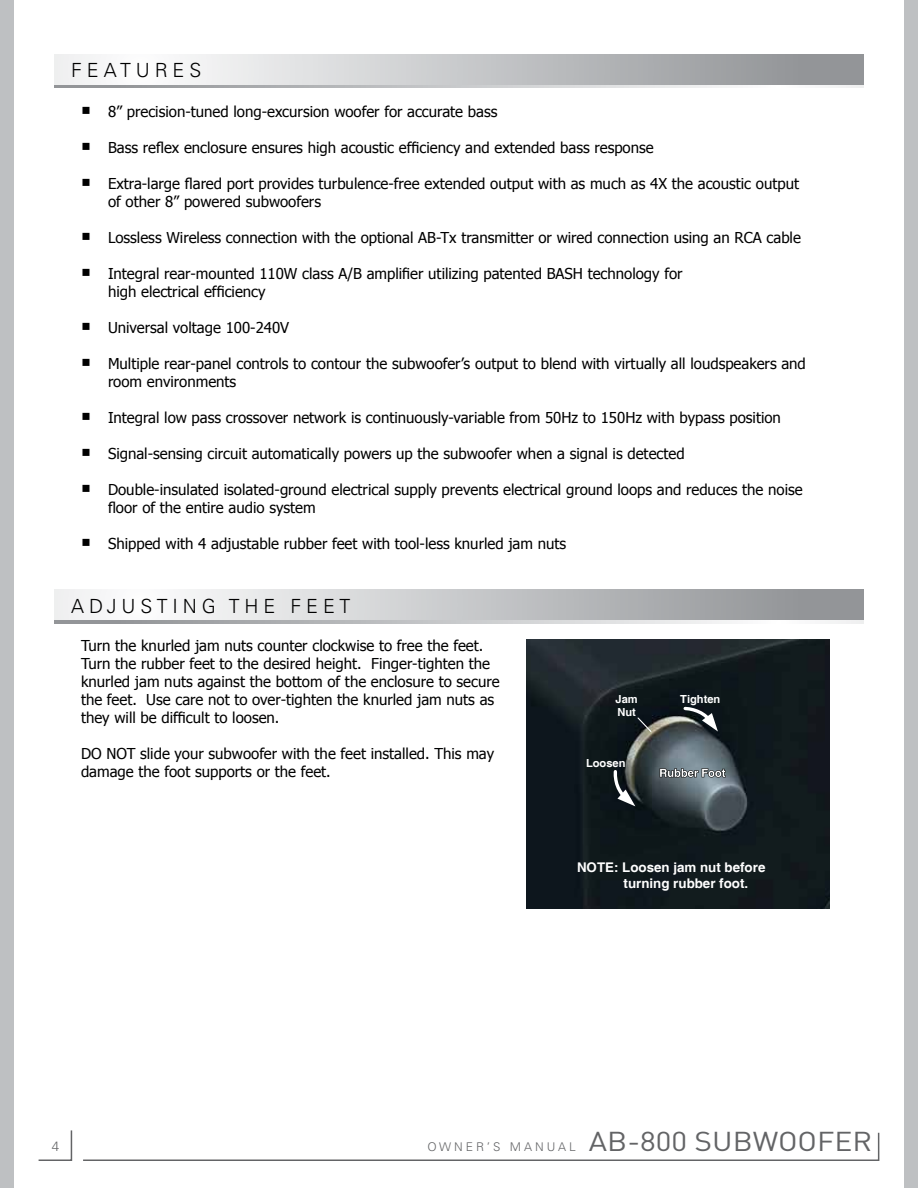
<style>
.page{position:relative;width:918px;height:1188px;background:#fff}
.page>*{position:absolute;margin:0;border:0;box-sizing:border-box;transform-origin:0 0}
.t1{font:27px "DIN";color:#636466;scale:1.11 1}
.t2{font:300 19.5px "Univers LT Std";letter-spacing:.25em;color:#000}
.t3{font:15px/18px "Tahoma";color:#000}
.t4{font:15px/18px "Tahoma";color:#000101}
.t5{font:300 13.5px "Univers LT Std";color:#636466}
.t6{font:700 13.35px/16px "Helvetica";color:#fff}
.t7{font:300 12px "Univers LT Std";letter-spacing:.25em;color:#636466}
.t8{font:700 11.1px "Helvetica";color:#fff}
</style>
<div class="page">
<div style="left:904px;top:0;width:14px;height:1188px;background:#bec0c2"></div>
<div style="left:0;top:0;width:14px;height:1188px;background:#bec0c2"></div>
<svg style="left:38px;top:1130px;width:35px;height:31px"></svg>
<svg style="left:83px;top:1132px;width:797px;height:29px"></svg>
<img style="left:526px;top:639px;width:304px;height:270px">
<svg style="left:612px;top:768px;width:23px;height:38px"></svg>
<svg style="left:682px;top:705px;width:36px;height:26px"></svg>
<svg style="left:660px;top:768px;width:66px;height:10px"></svg>
<svg style="left:636px;top:716px;width:16px;height:17px"></svg>
<svg style="left:54px;top:590px;width:810px;height:31px"></svg>
<svg style="left:54px;top:621px;width:810px;height:2px"></svg>
<div style="left:54px;top:54px;width:810px;height:33px;background:linear-gradient(to right,#fff,#8d8f92)"></div>
<svg style="left:54px;top:85px;width:810px;height:3px"></svg>
<h2 class="t2" style="left:71px;top:59px;width:132px">FEATURES</h2>
<p class="t3" style="left:108px;top:102px;width:391px">8” precision-tuned long-excursion woofer for accurate bass</p>
<p class="t3" style="left:108px;top:138px;width:547px">Bass reflex enclosure ensures high acoustic efficiency and extended bass response</p>
<p class="t3" style="left:108px;top:174px;width:693px">Extra-large flared port provides turbulence-free extended output with as much as 4X the acoustic output of other 8” powered subwoofers</p>
<p class="t3" style="left:108px;top:228px;width:694px">Lossless Wireless connection with the optional AB-Tx transmitter or wired connection using an RCA cable</p>
<p class="t3" style="left:108px;top:264px;width:576px">Integral rear-mounted 110W class A/B amplifier utilizing patented BASH technology for high electrical efficiency</p>
<p class="t3" style="left:108px;top:318px;width:183px">Universal voltage 100-240V</p>
<p class="t3" style="left:108px;top:354px;width:699px">Multiple rear-panel controls to contour the subwoofer’s output to blend with virtually all loudspeakers and room environments</p>
<p class="t3" style="left:108px;top:408px;width:675px">Integral low pass crossover network is continuously-variable from 50Hz to 150Hz with bypass position</p>
<p class="t3" style="left:108px;top:444px;width:578px">Signal-sensing circuit automatically powers up the subwoofer when a signal is detected</p>
<p class="t3" style="left:108px;top:480px;width:696px">Double-insulated isolated-ground electrical supply prevents electrical ground loops and reduces the noise floor of the entire audio system</p>
<p class="t3" style="left:108px;top:534px;width:460px">Shipped with 4 adjustable rubber feet with tool-less knurled jam nuts</p>
<h2 class="t2" style="left:71px;top:594px;width:281px">ADJUSTING THE FEET</h2>
<p class="t4" style="left:81px;top:635px;width:420px">Turn the knurled jam nuts counter clockwise to free the feet.<br>Turn the rubber feet to the desired height. Finger-tighten the knurled jam nuts against the bottom of the enclosure to secure the feet. Use care not to over-tighten the knurled jam nuts as they will be difficult to loosen.</p>
<p class="t4" style="left:81px;top:743px;width:415px">DO NOT slide your subwoofer with the feet installed. This may damage the foot supports or the feet.</p>
<p class="t8" style="left:616px;top:692px;width:24px">Jam</p>
<p class="t8" style="left:680px;top:693px;width:42px">Tighten</p>
<p class="t8" style="left:617px;top:705px;width:20px">Nut</p>
<p class="t8" style="left:586px;top:757px;width:41px">Loosen</p>
<p class="t6" style="left:624px;top:860px;width:143px;text-indent:-47px">NOTE: Loosen jam nut before turning rubber foot.</p>
<p class="t5" style="left:52px;top:1138px;width:9px">4</p>
<p class="t7" style="left:428px;top:1140px;width:150px">OWNER’S MANUAL</p>
<h1 class="t1" style="left:589px;top:1125px;width:257px">AB-800 SUBWOOFER</h1>
</div>
